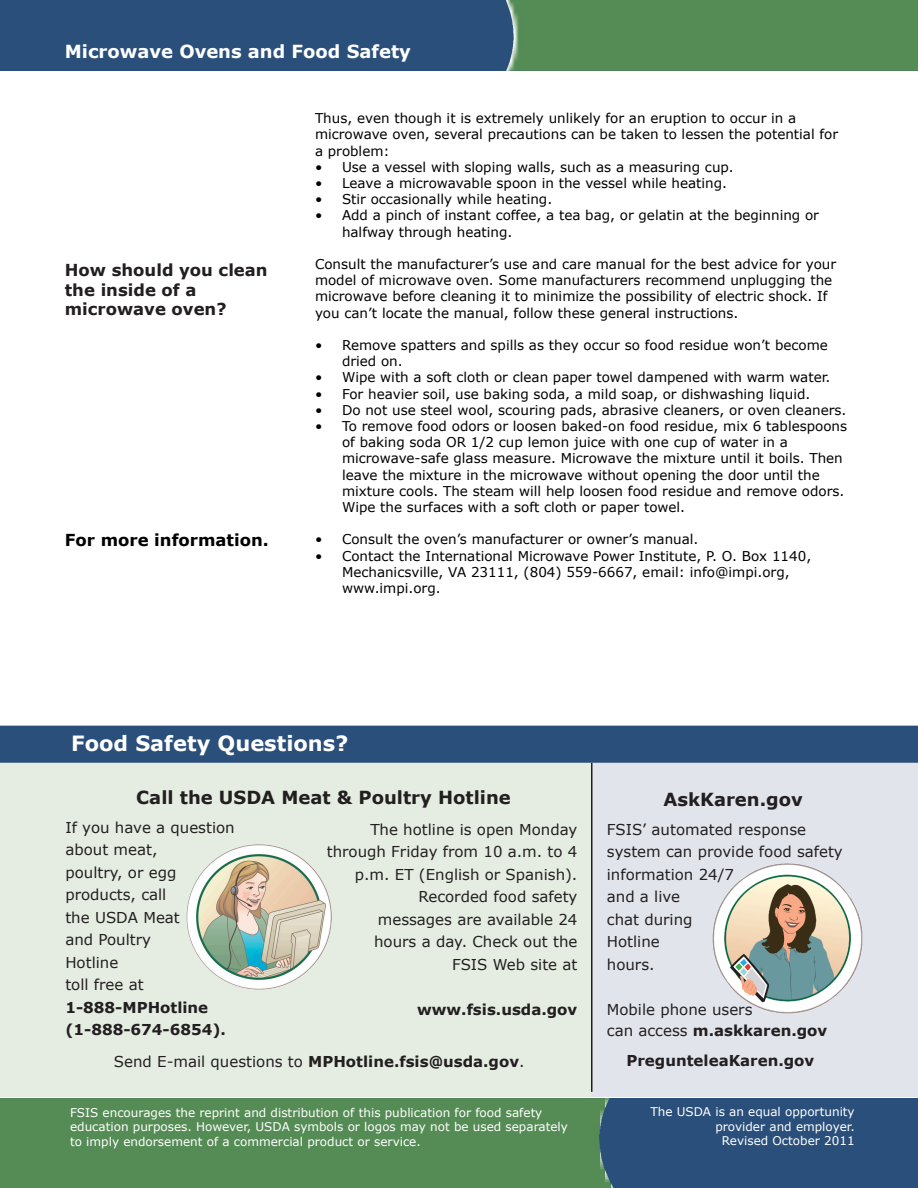
<style>
.page{position:relative;width:918px;height:1188px;background:#fff}
.page>*{position:absolute;margin:0;border:0;box-sizing:border-box;transform-origin:0 0}
.t1{font:700 21px "Verdana";color:#fff}
.t2{font:700 18px "Verdana";color:#231f20}
.t3{font:700 18px "Verdana";color:#fff}
.t4{font:700 16.5px/19.8px "Verdana";color:#231f20}
.t5{font:700 16.5px "Verdana";color:#000}
.t6{font:15px/22.5px "Verdana";color:#231f20}
.t7{font:700 15px/22.5px "Verdana";color:#231f20}
.t8{font:13.5px/16.2px "Verdana";color:#000}
.t9{font:12px/14.4px "Verdana";color:#fff;text-align:right}
.s1{font-weight:700}
.s2{font-weight:400}
</style>
<div class="page">
<svg style="left:0;top:763px;width:591px;height:334px;background:#e2eadf"></svg>
<div style="left:591px;top:763px;width:327px;height:334px;background:#e2e4eb"></div>
<div style="left:0;top:726px;width:918px;height:37px;background:#2a4f7a"></div>
<hr style="left:591px;top:763px;width:1px;height:329px;background:#231f20">
<div style="left:0;top:0;width:506px;height:71px;background:#2a4f7a"></div>
<div style="left:506px;top:0;width:412px;height:71px;background:#558c55"></div>
<div style="left:613px;top:1098px;width:305px;height:90px;background:#2a4f7a"></div>
<div style="left:0;top:1098px;width:613px;height:90px;background:#558c55"></div>
<img style="left:712px;top:863px;width:151px;height:151px">
<img style="left:192px;top:844px;width:63px;height:45px">
<h2 class="t3" style="left:65px;top:40px;width:348px">Microwave Ovens and Food Safety</h2>
<p class="t4" style="left:65px;top:259px;width:204px">How should you clean the inside of a microwave oven?</p>
<p class="t5" style="left:65px;top:530px;width:206px">For more information.</p>
<p class="t8" style="left:315px;top:110px;width:525px">Thus, even though it is extremely unlikely for an eruption to occur in a microwave oven, several precautions can be taken to lessen the potential for a problem:</p>
<p class="t8" style="left:315px;top:158px;width:420px">• Use a vessel with sloping walls, such as a measuring cup.</p>
<p class="t8" style="left:315px;top:175px;width:414px">• Leave a microwavable spoon in the vessel while heating.</p>
<p class="t8" style="left:315px;top:191px;width:239px">• Stir occasionally while heating.</p>
<p class="t8" style="left:342px;top:207px;width:479px;text-indent:-27px">• Add a pinch of instant coffee, a tea bag, or gelatin at the beginning or halfway through heating.</p>
<p class="t8" style="left:315px;top:256px;width:523px">Consult the manufacturer’s use and care manual for the best advice for your model of microwave oven. Some manufacturers recommend unplugging the microwave before cleaning it to minimize the possibility of electric shock. If you can’t locate the manual, follow these general instructions.</p>
<p class="t8" style="left:342px;top:337px;width:487px;text-indent:-27px">• Remove spatters and spills as they occur so food residue won’t become dried on.</p>
<p class="t8" style="left:315px;top:369px;width:517px">• Wipe with a soft cloth or clean paper towel dampened with warm water.</p>
<p class="t8" style="left:315px;top:385px;width:497px">• For heavier soil, use baking soda, a mild soap, or dishwashing liquid.</p>
<p class="t8" style="left:315px;top:401px;width:533px">• Do not use steel wool, scouring pads, abrasive cleaners, or oven cleaners.</p>
<p class="t8" style="left:342px;top:418px;width:507px;text-indent:-27px">• To remove food odors or loosen baked-on food residue, mix 6 tablespoons of baking soda OR 1/2 cup lemon juice with one cup of water in a microwave-safe glass measure. Microwave the mixture until it boils. Then leave the mixture in the microwave without opening the door until the mixture cools. The steam will help loosen food residue and remove odors.<br>Wipe the surfaces with a soft cloth or paper towel.</p>
<p class="t8" style="left:315px;top:531px;width:385px">• Consult the oven’s manufacturer or owner’s manual.</p>
<p class="t8" style="left:342px;top:547px;width:471px;text-indent:-27px">• Contact the International Microwave Power Institute, P. O. Box 1140,<br>Mechanicsville, VA 23111, (804) 559-6667, email: info@impi.org, www.impi.org.</p>
<h1 class="t1" style="left:71px;top:730px;width:279px">Food Safety Questions?</h1>
<h2 class="t2" style="left:136px;top:786px;width:376px">Call the USDA Meat &amp; Poultry Hotline</h2>
<h2 class="t2" style="left:663px;top:788px;width:141px">AskKaren.gov</h2>
<p class="t6" style="left:607px;top:818px;width:237px">FSIS’ automated response system can provide food safety information 24/7<br>and a live<br>chat during<br>Hotline<br>hours.</p>
<p class="t6" style="left:65px;top:816px;width:171px">If you have a question about meat,<br>poultry, or egg products, call<br>the USDA Meat<br>and Poultry<br>Hotline<br>toll free at</p>
<p class="t7" style="left:65px;top:996px;width:162px">1-888-MPHotline (1-888-674-6854).</p>
<p class="t6" style="left:327px;top:818px;width:252px;text-align:right">The hotline is open Monday through Friday from 10 a.m. to 4 p.m. ET (English or Spanish).<br>Recorded food safety<br>messages are available 24<br>hours a day. Check out the<br>FSIS Web site at</p>
<p class="t7" style="left:417px;top:998px;width:162px">www.fsis.usda.gov</p>
<p class="t6" style="left:607px;top:998px;width:222px;line-height:21px">Mobile phone users<br>can access <span class="s1">m.askkaren.gov</span></p>
<p class="t7" style="left:627px;top:1049px;width:189px">PregunteleaKaren.gov</p>
<p class="t7" style="left:114px;top:1050px;width:412px"><span class="s2">Send E-mail questions to</span> MPHotline.fsis@usda.gov<span class="s2">.</span></p>
<p class="t9" style="left:70px;top:1105px;width:499px;text-align:left">FSIS encourages the reprint and distribution of this publication for food safety education purposes. However, USDA symbols or logos may not be used separately to imply endorsement of a commercial product or service.</p>
<p class="t9" style="left:650px;top:1104px;width:206px">The USDA is an equal opportunity provider and employer.<br>Revised October 2011</p>
</div>
